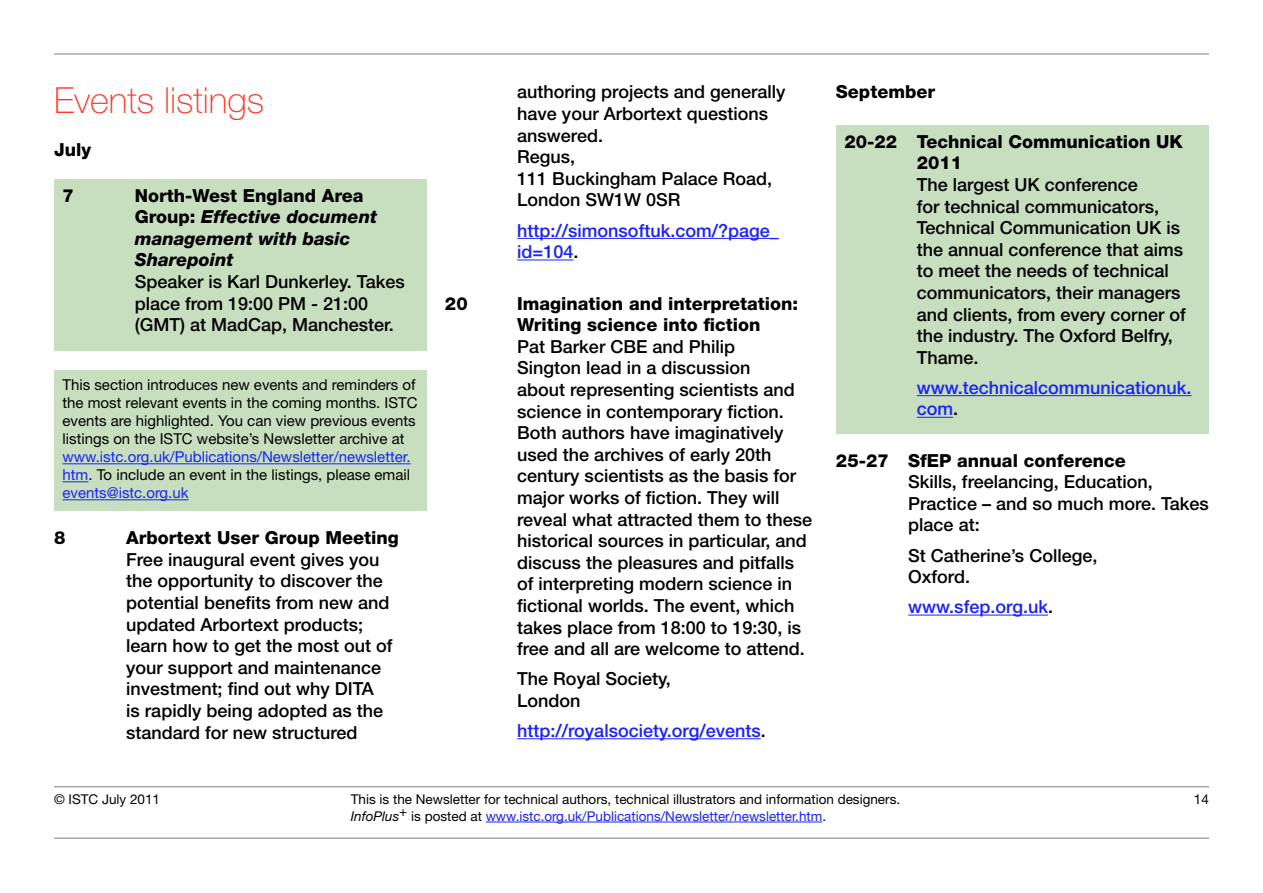
<style>
.page{position:relative;width:1263px;height:893px;background:#fff}
.page>*{position:absolute;margin:0;border:0;box-sizing:border-box;transform-origin:0 0}
.t1{font:100 36px "Helvetica Neue";color:#ff3626}
.t2{font:500 18px/21.6px "Helvetica Neue";color:#000}
.t3{font:800 18px/21.6px "Helvetica Neue";color:#000}
.t4{font:500 18px/21.6px "Helvetica Neue";color:#1922fb}
.t5{font:italic 800 18px/21.6px "Helvetica Neue";color:#000}
.t6{font:15px/18px "Helvetica Neue";color:#000}
.t7{font:15px/18px "Helvetica Neue";color:#1922fb;text-align:justify}
.t8{font:13.5px/16.2px "Helvetica Neue";color:#000}
.s1{font-style:normal}
.s2{color:#000}
.s3{font-style:italic}
.s4{color:#1922fb}
</style>
<div class="page">
<hr style="left:54px;top:53px;width:1155px;height:2px;background:#a7a9ac">
<hr style="left:54px;top:837px;width:1155px;height:2px;background:#a7a9ac">
<hr style="left:54px;top:786px;width:1155px;height:1px;background:#a7a9ac">
<hr style="left:486px;top:822px;width:336px;height:1px;background:#1922fb">
<hr style="left:517px;top:238px;width:262px;height:1px;background:#1922fb">
<hr style="left:517px;top:260px;width:56px;height:1px;background:#1922fb">
<hr style="left:517px;top:738px;width:244px;height:1px;background:#1922fb">
<div style="left:836px;top:125px;width:373px;height:309px;background:#c7dfbf"></div>
<hr style="left:917px;top:395px;width:274px;height:1px;background:#1922fb">
<hr style="left:917px;top:417px;width:36px;height:1px;background:#1922fb">
<div style="left:54px;top:179px;width:373px;height:172px;background:#c7dfbf"></div>
<hr style="left:908px;top:615px;width:140px;height:1px;background:#1922fb">
<div style="left:54px;top:370px;width:373px;height:141px;background:#c7dfbf"></div>
<hr style="left:63px;top:463px;width:348px;height:1px;background:#1922fb">
<svg style="left:63px;top:481px;width:25px;height:1px"></svg>
<hr style="left:63px;top:499px;width:126px;height:1px;background:#1922fb">
<h1 class="t1" style="left:54px;top:80px;width:212px">Events listings</h1>
<p class="t3" style="left:54px;top:138px;width:39px">July</p>
<p class="t3" style="left:63px;top:184px;width:13px">7</p>
<p class="t5" style="left:135px;top:184px;width:244px"><span class="s1">North-West England Area<br>Group:</span> Effective document management with basic<br>Sharepoint</p>
<p class="t2" style="left:135px;top:271px;width:272px">Speaker is Karl Dunkerley. Takes place from 19:00 PM - 21:00 (GMT) at MadCap, Manchester.</p>
<p class="t6" style="left:63px;top:376px;width:357px">This section introduces new events and reminders of the most relevant events in the coming months. ISTC events are highlighted. You can view previous events listings on the ISTC website’s Newsletter archive at</p>
<p class="t7" style="left:63px;top:448px;width:350px">www.istc.org.uk/Publications/Newsletter/newsletter. htm<span class="s2">. To include an event in the listings, please email </span>events@istc.org.uk</p>
<p class="t3" style="left:54px;top:527px;width:13px">8</p>
<p class="t3" style="left:126px;top:527px;width:274px">Arbortext User Group Meeting</p>
<p class="t2" style="left:126px;top:548px;width:268px">Free inaugural event gives you the opportunity to discover the potential benefits from new and updated Arbortext products; learn how to get the most out of your support and maintenance investment; find out why DITA<br>is rapidly being adopted as the standard for new structured</p>
<p class="t2" style="left:517px;top:81px;width:270px">authoring projects and generally have your Arbortext questions answered.<br>Regus,<br>111 Buckingham Palace Road,<br>London SW1W 0SR</p>
<p class="t4" style="left:517px;top:219px;width:263px">http://simonsoftuk.com/?page_ id=104<span class="s2">.</span></p>
<p class="t3" style="left:445px;top:292px;width:24px">20</p>
<p class="t3" style="left:517px;top:292px;width:282px">Imagination and interpretation:<br>Writing science into fiction</p>
<p class="t2" style="left:517px;top:335px;width:296px">Pat Barker CBE and Philip<br>Sington lead in a discussion<br>about representing scientists and science in contemporary fiction.<br>Both authors have imaginatively used the archives of early 20th century scientists as the basis for major works of fiction. They will reveal what attracted them to these historical sources in particular, and discuss the pleasures and pitfalls of interpreting modern science in fictional worlds. The event, which takes place from 18:00 to 19:30, is free and all are welcome to attend.</p>
<p class="t2" style="left:517px;top:668px;width:155px">The Royal Society,<br>London</p>
<p class="t4" style="left:517px;top:720px;width:250px">http://royalsociety.org/events<span class="s2">.</span></p>
<p class="t3" style="left:836px;top:81px;width:101px">September</p>
<p class="t3" style="left:917px;top:130px;width:268px;text-indent:-72px">20-22 Technical Communication UK<br>2011</p>
<p class="t2" style="left:917px;top:174px;width:271px">The largest UK conference<br>for technical communicators,<br>Technical Communication UK is the annual conference that aims to meet the needs of technical communicators, their managers and clients, from every corner of the industry. The Oxford Belfry,<br>Thame.</p>
<p class="t4" style="left:917px;top:376px;width:276px">www.technicalcommunicationuk. com<span class="s2">.</span></p>
<p class="t3" style="left:836px;top:449px;width:291px">25-27 SfEP annual conference</p>
<p class="t2" style="left:908px;top:471px;width:302px">Skills, freelancing, Education,<br>Practice – and so much more. Takes place at:</p>
<p class="t2" style="left:908px;top:544px;width:191px">St Catherine’s College,<br>Oxford.</p>
<p class="t4" style="left:908px;top:596px;width:146px">www.sfep.org.uk<span class="s2">.</span></p>
<p class="t8" style="left:54px;top:791px;width:108px">© ISTC July 2011</p>
<p class="t8" style="left:1194px;top:791px;width:17px">14</p>
<p class="t8" style="left:351px;top:791px;width:551px">This is the Newsletter for technical authors, technical illustrators and information designers.<br><span class="s3">InfoPlus</span>+ is posted at <span class="s4">www.istc.org.uk/Publications/Newsletter/newsletter.htm</span>.</p>
</div>
